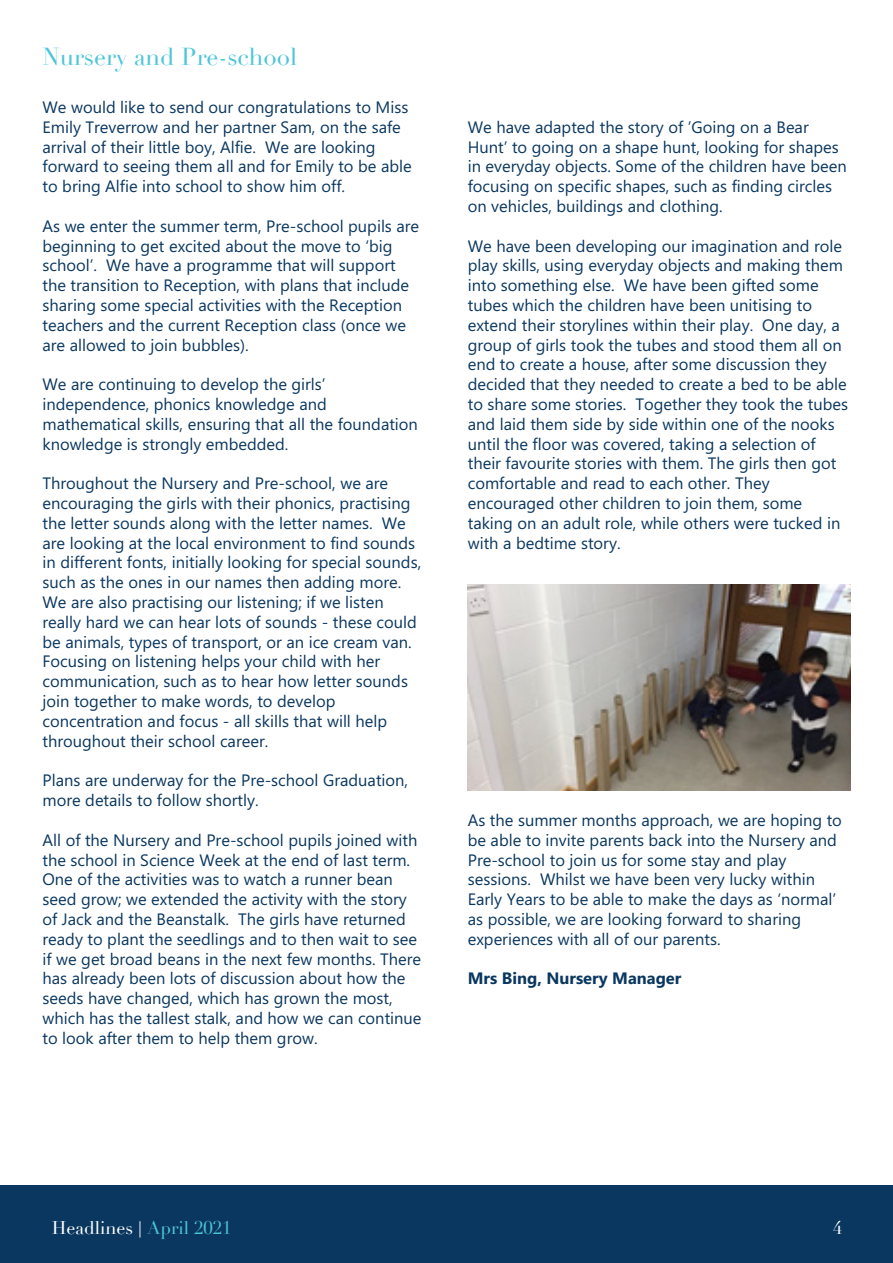
<style>
.page{position:relative;width:893px;height:1263px;background:#fff}
.page>*{position:absolute;margin:0;border:0;box-sizing:border-box;transform-origin:0 0}
.t1{font:24px "Didot";color:#4ec5d8}
.t2{font:18px "Didot";color:#fff}
.t3{font:16.5px/19.8px "Microsoft Phags Pa";color:#0a375f}
.t4{font:700 16.5px "Microsoft Phags Pa";color:#0a375f}
.s1{font-family:"Arial Rounded MT";font-weight:300}
.s2{color:#4ec5d8}
</style>
<div class="page">
<div style="left:0;top:1185px;width:893px;height:78px;background:#0a375f"></div>
<img style="left:468px;top:585px;width:382px;height:206px">
<h1 class="t1" style="left:43px;top:42px;width:256px">Nursery and Pre-school</h1>
<p class="t3" style="left:43px;top:96px;width:371px">We would like to send our congratulations to Miss Emily Treverrow and her partner Sam, on the safe arrival of their little boy, Alfie. We are looking forward to seeing them all and for Emily to be able to bring Alfie into school to show him off.</p>
<p class="t3" style="left:43px;top:215px;width:378px">As we enter the summer term, Pre-school pupils are beginning to get excited about the move to ‘big school’. We have a programme that will support the transition to Reception, with plans that include sharing some special activities with the Reception teachers and the current Reception class (once we are allowed to join bubbles).</p>
<p class="t3" style="left:43px;top:374px;width:377px">We are continuing to develop the girls’ independence, phonics knowledge and mathematical skills, ensuring that all the foundation knowledge is strongly embedded.</p>
<p class="t3" style="left:43px;top:473px;width:380px">Throughout the Nursery and Pre-school, we are encouraging the girls with their phonics, practising the letter sounds along with the letter names. We are looking at the local environment to find sounds in different fonts, initially looking for special sounds, such as the ones in our names then adding more.<br>We are also practising our listening; if we listen really hard we can hear lots of sounds - these could be animals, types of transport, or an ice cream van.<br>Focusing on listening helps your child with her communication, such as to hear how letter sounds join together to make words, to develop concentration and focus - all skills that will help throughout their school career.</p>
<p class="t3" style="left:43px;top:770px;width:367px">Plans are underway for the Pre-school Graduation, more details to follow shortly.</p>
<p class="t3" style="left:43px;top:829px;width:381px">All of the Nursery and Pre-school pupils joined with the school in Science Week at the end of last term.<br>One of the activities was to watch a runner bean seed grow; we extended the activity with the story of Jack and the Beanstalk. The girls have returned ready to plant the seedlings and to then wait to see if we get broad beans in the next few months. There has already been lots of discussion about how the seeds have changed, which has grown the most, which has the tallest stalk, and how we can continue to look after them to help them grow.</p>
<p class="t3" style="left:468px;top:116px;width:380px">We have adapted the story of ’Going on a Bear Hunt’ to going on a shape hunt, looking for shapes in everyday objects. Some of the children have been focusing on specific shapes, such as finding circles on vehicles, buildings and clothing.</p>
<p class="t3" style="left:468px;top:235px;width:382px">We have been developing our imagination and role play skills, using everyday objects and making them into something else. We have been gifted some tubes which the children have been unitising to extend their storylines within their play. One day, a group of girls took the tubes and stood them all on end to create a house, after some discussion they decided that they needed to create a bed to be able to share some stories. Together they took the tubes and laid them side by side within one of the nooks until the floor was covered, taking a selection of their favourite stories with them. The girls then got comfortable and read to each other. They encouraged other children to join them, some taking on an adult role, while others were tucked in with a bedtime story.</p>
<p class="t3" style="left:468px;top:809px;width:376px">As the summer months approach, we are hoping to be able to invite parents back into the Nursery and Pre-school to join us for some stay and play sessions. Whilst we have been very lucky within Early Years to be able to make the days as ‘normal’ as possible, we are looking forward to sharing experiences with all of our parents.</p>
<p class="t4" style="left:468px;top:967px;width:215px">Mrs Bing, Nursery Manager</p>
<p class="t2" style="left:52px;top:1217px;width:181px">Headlines <span class="s1">|</span> <span class="s2">April 2021</span></p>
<p class="t2" style="left:833px;top:1217px;width:11px">4</p>
</div>
